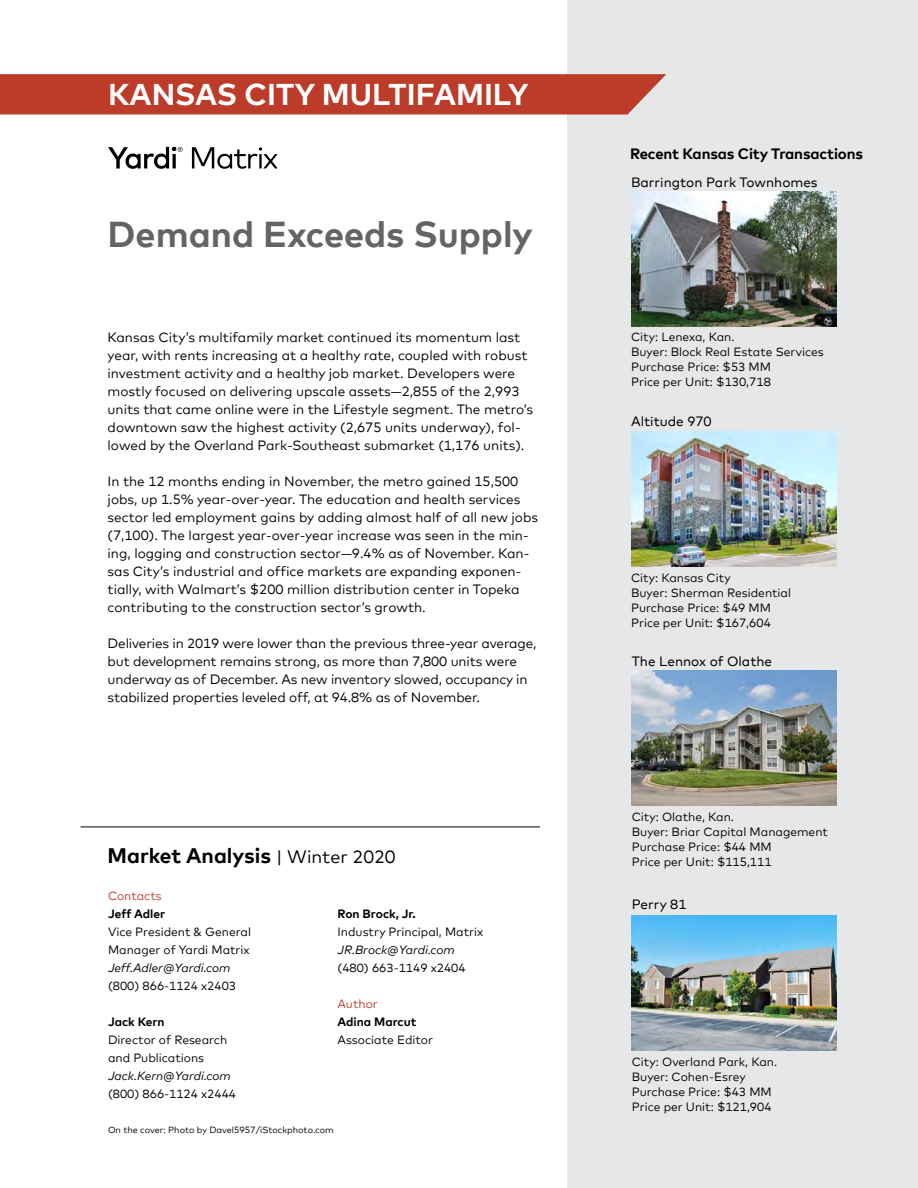
<style>
.page{position:relative;width:918px;height:1188px;background:#fff}
.page>*{position:absolute;margin:0;border:0;box-sizing:border-box;transform-origin:0 0}
.t1{font:700 36px "Mark Offc Pro";color:#636466}
.t2{font:700 30px "Mark Offc Pro";color:#fff}
.t3{font:700 21px "Mark Offc Pro";color:#000}
.t4{font:700 15px "Mark Offc Pro";letter-spacing:-.01em;color:#000}
.t5{font:13.5px/18px "Mark Offc Pro";color:#000}
.t6{font:13.5px "Mark Offc Pro";color:#000}
.t7{font:12px/15px "Mark Offc Pro";color:#000}
.t8{font:italic 12px "Mark Offc Pro";color:#000}
.t9{font:700 12px "Mark Offc Pro";color:#000}
.t10{font:12px "Mark Offc Pro";color:#bc3c29}
.t11{font:9px "Mark Offc Pro";color:#000}
.s1{font-weight:400;font-size:18px}
</style>
<div class="page">
<div style="left:567px;top:0;width:351px;height:1188px;background:#e6e7e8"></div>
<svg style="left:108px;top:147px;width:75px;height:22px"></svg>
<svg style="left:192px;top:147px;width:86px;height:22px"></svg>
<img style="left:632px;top:670px;width:205px;height:135px">
<img style="left:632px;top:915px;width:205px;height:135px">
<img style="left:631px;top:191px;width:205px;height:135px">
<img style="left:631px;top:432px;width:205px;height:135px">
<hr style="left:81px;top:827px;width:459px;height:1px;background:#000">
<svg style="left:0;top:74px;width:666px;height:41px;background:#be4330"></svg>
<h2 class="t2" style="left:108px;top:71px;width:422px">KANSAS CITY MULTIFAMILY</h2>
<h1 class="t1" style="left:108px;top:207px;width:427px">Demand Exceeds Supply</h1>
<p class="t5" style="left:108px;top:327px;width:427px">Kansas City’s multifamily market continued its momentum last year, with rents increasing at a healthy rate, coupled with robust investment activity and a healthy job market. Developers were mostly focused on delivering upscale assets—2,855 of the 2,993 units that came online were in the Lifestyle segment. The metro’s downtown saw the highest activity (2,675 units underway), fol&shy;lowed by the Overland Park-Southeast submarket (1,176 units).</p>
<p class="t5" style="left:108px;top:471px;width:432px">In the 12 months ending in November, the metro gained 15,500 jobs, up 1.5% year-over-year. The education and health services sector led employment gains by adding almost half of all new jobs (7,100). The largest year-over-year increase was seen in the min&shy;ing, logging and construction sector—9.4% as of November. Kan&shy;sas City’s industrial and office markets are expanding exponen&shy;tially, with Walmart’s $200 million distribution center in Topeka contributing to the construction sector’s growth.</p>
<p class="t5" style="left:108px;top:633px;width:430px">Deliveries in 2019 were lower than the previous three-year average, but development remains strong, as more than 7,800 units were underway as of December. As new inventory slowed, occupancy in stabilized properties leveled off, at 94.8% as of November.</p>
<h3 class="t3" style="left:108px;top:839px;width:290px">Market Analysis <span class="s1">| Winter 2020</span></h3>
<p class="t10" style="left:108px;top:887px;width:55px">Contacts</p>
<p class="t9" style="left:108px;top:905px;width:59px">Jeff Adler</p>
<p class="t7" style="left:108px;top:922px;width:145px;line-height:18px">Vice President &amp; General<br>Manager of Yardi Matrix</p>
<p class="t8" style="left:108px;top:959px;width:124px">Jeff.Adler@Yardi.com</p>
<p class="t7" style="left:108px;top:977px;width:130px">(800) 866-1124 x2403</p>
<p class="t9" style="left:108px;top:1013px;width:58px">Jack Kern</p>
<p class="t7" style="left:108px;top:1030px;width:121px;line-height:18px">Director of Research and Publications</p>
<p class="t8" style="left:108px;top:1067px;width:124px">Jack.Kern@Yardi.com</p>
<p class="t7" style="left:108px;top:1085px;width:130px">(800) 866-1124 x2444</p>
<p class="t9" style="left:338px;top:905px;width:80px">Ron Brock, Jr.</p>
<p class="t7" style="left:338px;top:923px;width:147px">Industry Principal, Matrix</p>
<p class="t8" style="left:338px;top:941px;width:119px">JR.Brock@Yardi.com</p>
<p class="t7" style="left:338px;top:959px;width:130px">(480) 663-1149 x2404</p>
<p class="t10" style="left:338px;top:995px;width:42px">Author</p>
<p class="t9" style="left:338px;top:1013px;width:80px">Adina Marcut</p>
<p class="t7" style="left:338px;top:1031px;width:97px">Associate Editor</p>
<p class="t11" style="left:108px;top:1123px;width:227px">On the cover: Photo by Davel5957/iStockphoto.com</p>
<p class="t4" style="left:630px;top:142px;width:235px">Recent Kansas City Transactions</p>
<p class="t6" style="left:631px;top:172px;width:188px">Barrington Park Townhomes</p>
<p class="t7" style="left:631px;top:328px;width:194px">City: Lenexa, Kan.<br>Buyer: Block Real Estate Services<br>Purchase Price: $53 MM<br>Price per Unit: $130,718</p>
<p class="t6" style="left:631px;top:411px;width:82px">Altitude 970</p>
<p class="t7" style="left:631px;top:570px;width:161px">City: Kansas City<br>Buyer: Sherman Residential<br>Purchase Price: $49 MM<br>Price per Unit: $167,604</p>
<p class="t6" style="left:632px;top:651px;width:142px">The Lennox of Olathe</p>
<p class="t7" style="left:632px;top:808px;width:198px">City: Olathe, Kan.<br>Buyer: Briar Capital Management<br>Purchase Price: $44 MM<br>Price per Unit: $115,111</p>
<p class="t6" style="left:632px;top:894px;width:56px">Perry 81</p>
<p class="t7" style="left:632px;top:1053px;width:147px">City: Overland Park, Kan.<br>Buyer: Cohen-Esrey<br>Purchase Price: $43 MM<br>Price per Unit: $121,904</p>
</div>
